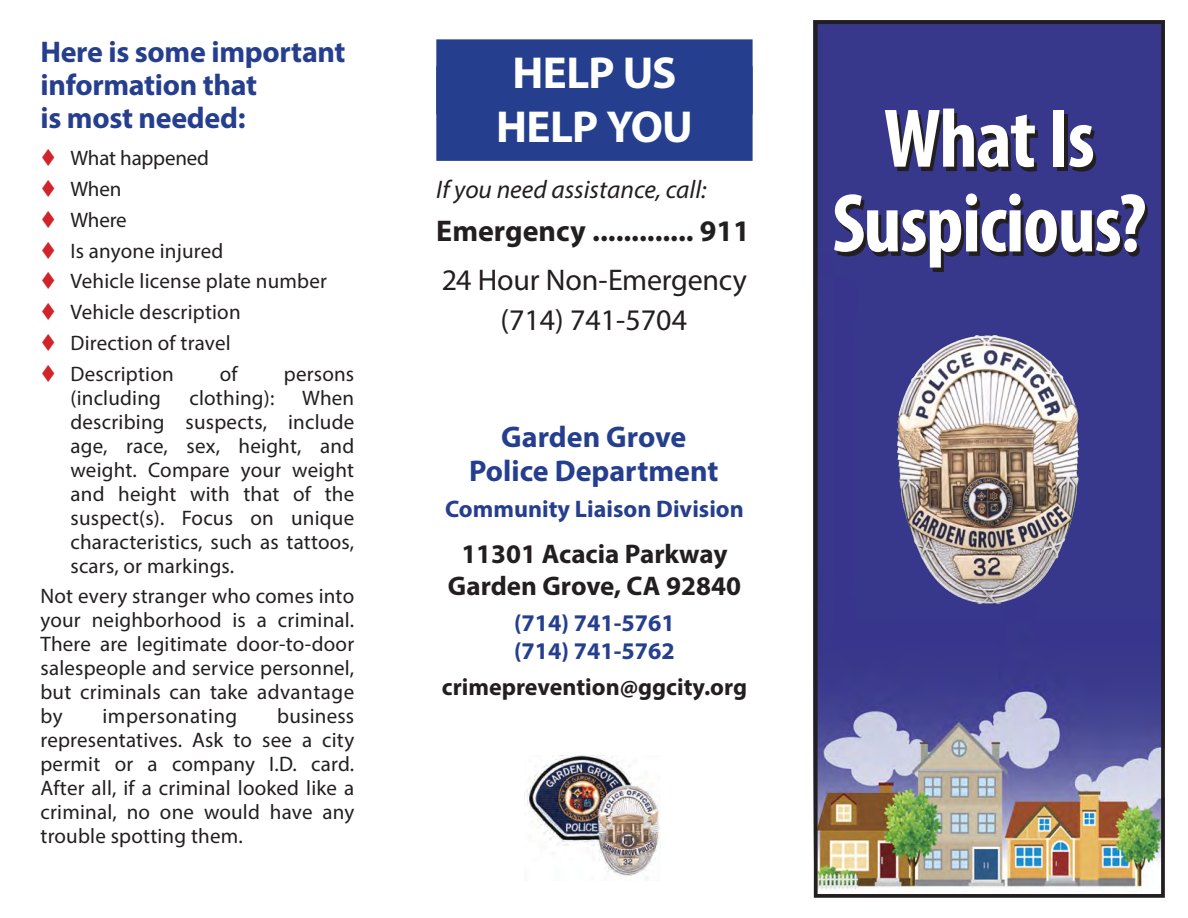
<style>
.page{position:relative;width:1188px;height:918px;background:#fff}
.page>*{position:absolute;margin:0;border:0;box-sizing:border-box;transform-origin:0 0}
.t1{font:700 condensed 84px/84.8px "Myriad Pro";letter-spacing:-.015em;color:#fff;text-align:center}
.t2{font:700 45px/54px "Myriad Pro";letter-spacing:-.02em;color:#fff;text-align:center}
.t3{font:700 30px/33px "Myriad Pro";letter-spacing:-.01em;color:#253f8e;text-align:center}
.t4{font:30px/39.3px "Myriad Pro";letter-spacing:-.005em;color:#231f20;text-align:center}
.t5{font:700 30px "Myriad Pro";color:#231f20}
.t6{font:700 27px/32.4px "Myriad Pro";color:#231f20;text-align:center}
.t7{font:italic 25.5px "Myriad Pro";color:#231f20}
.t8{font:700 24px/28.8px "Myriad Pro";color:#253f8e}
.t9{font:700 24px "Myriad Pro";color:#231f20}
.t10{font:21px/24px "Myriad Pro";letter-spacing:.01em;color:#231f20;text-align:justify}
.t11{font:21px "Myriad Pro";letter-spacing:-.01em;color:#231f20}
.s1{color:#d1232a}
</style>
<div class="page">
<img style="left:819px;top:25px;width:341px;height:865px">
<div style="left:814px;top:20px;width:351px;height:878px;border:4px solid #231f20"></div>
<div style="left:436px;top:39px;width:317px;height:75px;background:#253f8e"></div>
<div style="left:436px;top:66px;width:317px;height:95px;background:#253f8e"></div>
<img style="left:526px;top:755px;width:135px;height:126px">
<img style="left:891px;top:327px;width:197px;height:282px">
<h3 class="t3" style="left:41px;top:34px;width:307px;text-align:left">Here is some important information that<br>is most needed:</h3>
<p class="t11" style="left:41px;top:145px;width:170px"><span class="s1">▼</span> What happened</p>
<p class="t10" style="left:41px;top:177px;width:82px"><span class="s1">▼</span> When</p>
<p class="t10" style="left:41px;top:207px;width:88px"><span class="s1">▼</span> Where</p>
<p class="t10" style="left:41px;top:238px;width:184px"><span class="s1">▼</span> Is anyone injured</p>
<p class="t10" style="left:41px;top:269px;width:288px"><span class="s1">▼</span> Vehicle license plate number</p>
<p class="t10" style="left:41px;top:300px;width:202px"><span class="s1">▼</span> Vehicle description</p>
<p class="t10" style="left:41px;top:330px;width:192px"><span class="s1">▼</span> Direction of travel</p>
<p class="t10" style="left:41px;top:361px;width:135px"><span class="s1">▼</span> Description</p>
<p class="t10" style="left:220px;top:361px;width:19px">of</p>
<p class="t10" style="left:284px;top:361px;width:72px">persons</p>
<p class="t10" style="left:71px;top:385px;width:92px">(including</p>
<p class="t10" style="left:189px;top:385px;width:87px">clothing):</p>
<p class="t10" style="left:71px;top:385px;width:285px;text-indent:232px">When describing suspects, include age, race, sex, height, and weight. Compare your weight and height with that of the suspect(s). Focus on unique characteristics, such as tattoos, scars, or markings.</p>
<p class="t10" style="left:41px;top:584px;width:315px">Not every stranger who comes into your neighborhood is a criminal.<br>There are legitimate door-to-door salespeople and service personnel, but criminals can take advantage by</p>
<p class="t10" style="left:41px;top:704px;width:315px;text-indent:237px">business representatives. Ask to see a city permit or a company I.D. card.<br>After all, if a criminal looked like a criminal, no one would have any trouble spotting them.</p>
<p class="t10" style="left:103px;top:704px;width:136px">impersonating</p>
<h2 class="t2" style="left:496px;top:44px;width:198px">HELP US<br>HELP YOU</h2>
<p class="t7" style="left:436px;top:174px;width:272px">If you need assistance, call:</p>
<h3 class="t5" style="left:436px;top:211px;width:315px">Emergency ............. 911</h3>
<h3 class="t4" style="left:442px;top:260px;width:306px">24 Hour Non-Emergency (714) 741-5704</h3>
<h3 class="t3" style="left:469px;top:418px;width:251px;line-height:34.5px">Garden Grove<br>Police Department</h3>
<p class="t8" style="left:445px;top:493px;width:300px">Community Liaison Division</p>
<p class="t6" style="left:448px;top:536px;width:295px">11301 Acacia Parkway<br>Garden Grove, CA 92840</p>
<p class="t8" style="left:514px;top:607px;width:162px">(714) 741-5761 (714) 741-5762</p>
<p class="t9" style="left:442px;top:671px;width:307px">crimeprevention@ggcity.org</p>
<h1 class="t1" style="left:832px;top:95px;width:316px">What Is<br>Suspicious?</h1>
</div>
